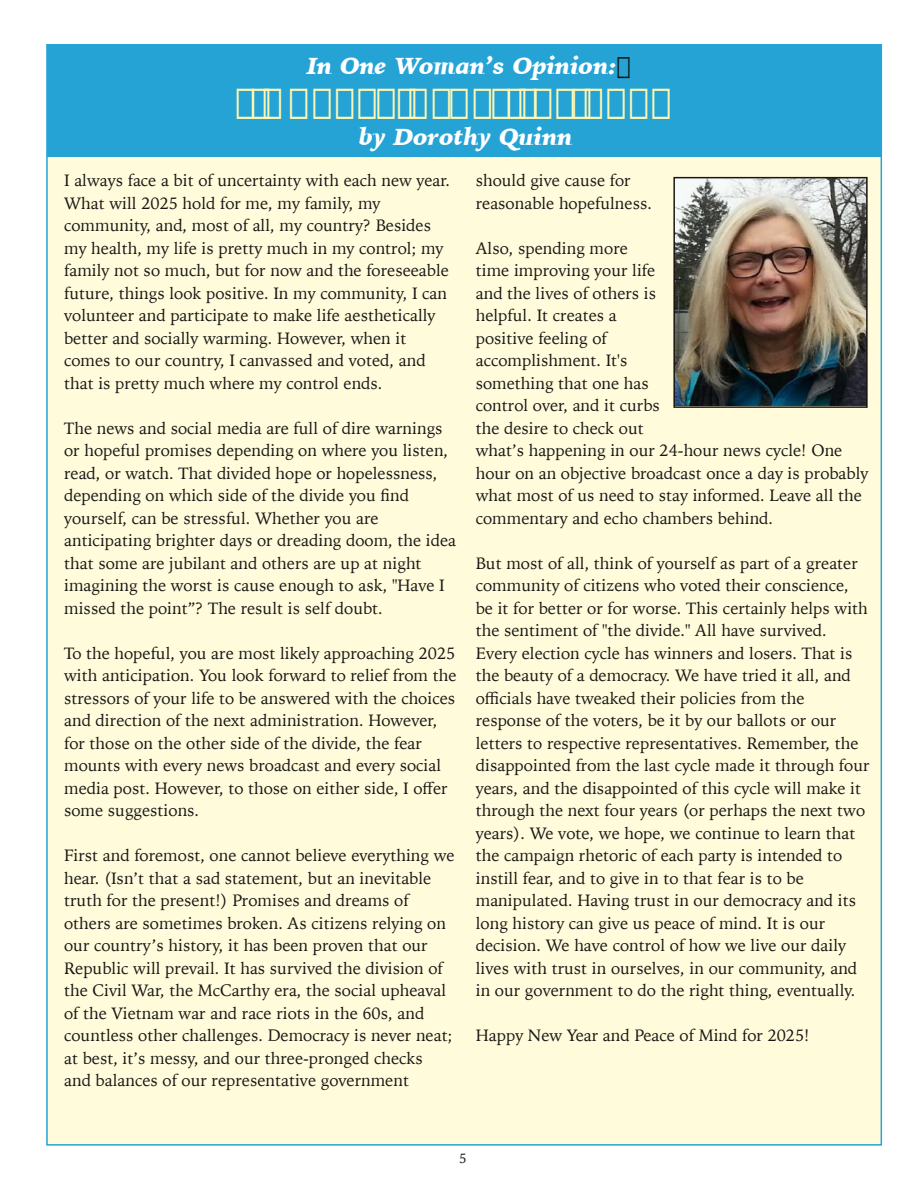
<style>
.page{position:relative;width:918px;height:1188px;background:#fff}
.page>*{position:absolute;margin:0;border:0;box-sizing:border-box;transform-origin:0 0}
.t1{font:900 34.5px "Iowan Old Style";color:#fff7b2}
.t2{font:italic 900 24px "Iowan Old Style";color:#fff}
.t3{font:16.5px/22.5px "Iowan Old Style";letter-spacing:.005em;color:#181715}
.t4{font:13.5px "Iowan Old Style";color:#181715}
</style>
<div class="page">
<div style="left:47px;top:45px;width:834px;height:1100px;background:#fffbdb"></div>
<div style="left:47px;top:45px;width:835px;height:112px;background:#26a3d5"></div>
<img style="left:676px;top:180px;width:189px;height:225px">
<div style="left:673px;top:177px;width:195px;height:231px;border:2px solid #181715"></div>
<h2 class="t2" style="left:307px;top:49px;width:311px">In One Woman’s Opinion:</h2>
<h1 class="t1" style="left:235px;top:78px;width:440px">I CHOOSE TRUST FOR 2025</h1>
<h2 class="t2" style="left:359px;top:120px;width:215px">by Dorothy Quinn</h2>
<p class="t3" style="left:64px;top:169px;width:388px">I always face a bit of uncertainty with each new year.<br>What will 2025 hold for me, my family, my community, and, most of all, my country? Besides my health, my life is pretty much in my control; my family not so much, but for now and the foreseeable future, things look positive. In my community, I can volunteer and participate to make life aesthetically better and socially warming. However, when it comes to our country, I canvassed and voted, and that is pretty much where my control ends.</p>
<p class="t3" style="left:64px;top:417px;width:394px">The news and social media are full of dire warnings or hopeful promises depending on where you listen, read, or watch. That divided hope or hopelessness, depending on which side of the divide you find yourself, can be stressful. Whether you are anticipating brighter days or dreading doom, the idea that some are jubilant and others are up at night imagining the worst is cause enough to ask, "Have I missed the point”? The result is self doubt.</p>
<p class="t3" style="left:64px;top:642px;width:394px">To the hopeful, you are most likely approaching 2025 with anticipation. You look forward to relief from the stressors of your life to be answered with the choices and direction of the next administration. However, for those on the other side of the divide, the fear mounts with every news broadcast and every social media post. However, to those on either side, I offer some suggestions.</p>
<p class="t3" style="left:64px;top:844px;width:392px">First and foremost, one cannot believe everything we hear. (Isn’t that a sad statement, but an inevitable truth for the present!) Promises and dreams of others are sometimes broken. As citizens relying on our country’s history, it has been proven that our Republic will prevail. It has survived the division of the Civil War, the McCarthy era, the social upheaval of the Vietnam war and race riots in the 60s, and countless other challenges. Democracy is never neat; at best, it’s messy, and our three-pronged checks<br>and balances of our representative government</p>
<p class="t3" style="left:476px;top:169px;width:178px">should give cause for reasonable hopefulness.</p>
<p class="t3" style="left:476px;top:237px;width:394px">Also, spending more<br>time improving your life<br>and the lives of others is<br>helpful. It creates a<br>positive feeling of<br>accomplishment. It's<br>something that one has<br>control over, and it curbs<br>the desire to check out<br>what’s happening in our 24-hour news cycle! One hour on an objective broadcast once a day is probably what most of us need to stay informed. Leave all the commentary and echo chambers behind.</p>
<p class="t3" style="left:476px;top:552px;width:395px">But most of all, think of yourself as part of a greater community of citizens who voted their conscience, be it for better or for worse. This certainly helps with the sentiment of "the divide." All have survived.<br>Every election cycle has winners and losers. That is the beauty of a democracy. We have tried it all, and officials have tweaked their policies from the response of the voters, be it by our ballots or our letters to respective representatives. Remember, the disappointed from the last cycle made it through four years, and the disappointed of this cycle will make it through the next four years (or perhaps the next two years). We vote, we hope, we continue to learn that the campaign rhetoric of each party is intended to instill fear, and to give in to that fear is to be manipulated. Having trust in our democracy and its long history can give us peace of mind. It is our decision. We have control of how we live our daily lives with trust in ourselves, in our community, and in our government to do the right thing, eventually.</p>
<p class="t3" style="left:476px;top:1024px;width:336px">Happy New Year and Peace of Mind for 2025!</p>
<p class="t4" style="left:459px;top:1149px;width:9px">5</p>
</div>
